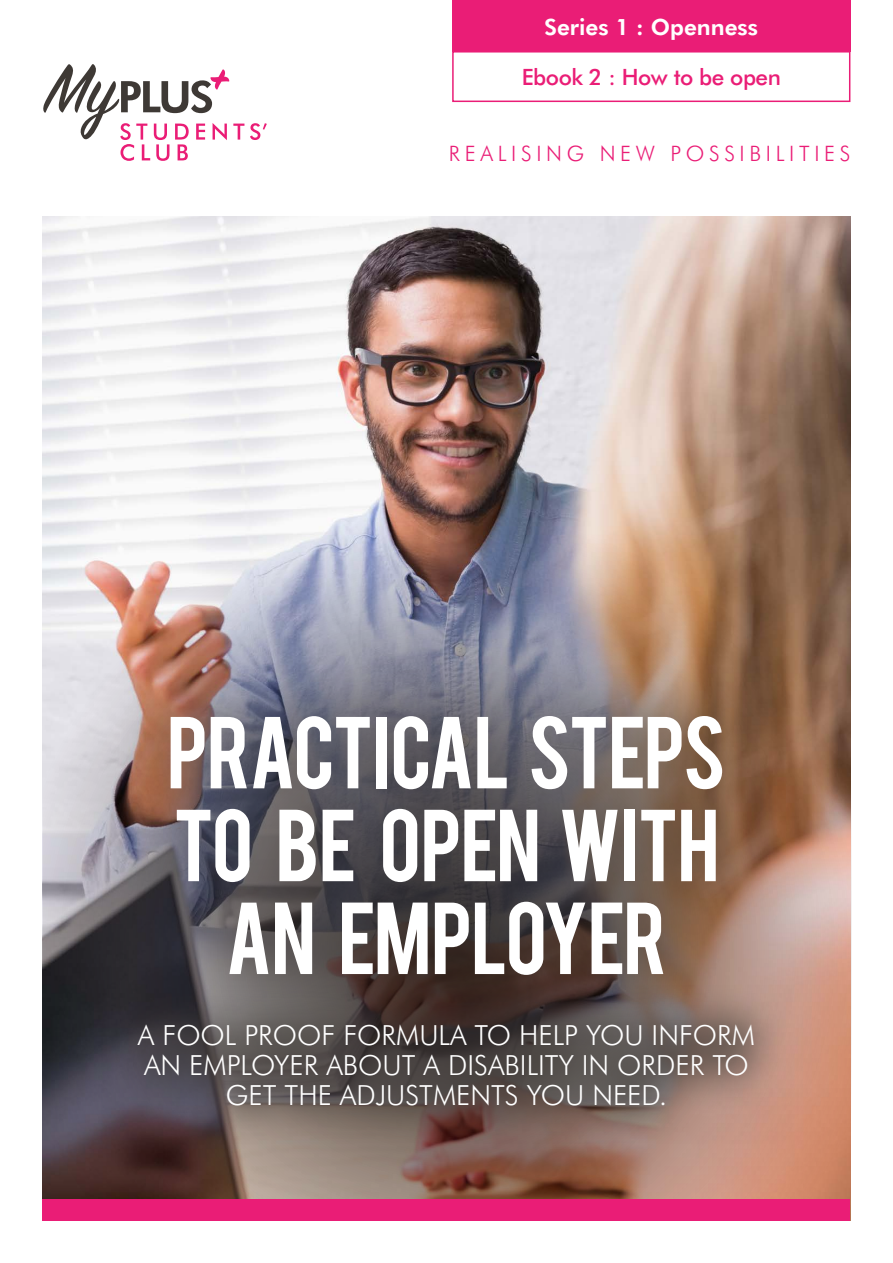
<style>
.page{position:relative;width:893px;height:1263px;background:#fff}
.page>*{position:absolute;margin:0;border:0;box-sizing:border-box;transform-origin:0 0}
.t1{font:80.25px/92.8px "Bebas";letter-spacing:-.015em;color:#fff;text-align:center}
.t2{font:300 27.75px/30px "Futura BT";color:#fff;text-align:center}
.t3{font:500 22.5px "Futura BT";letter-spacing:-.02em;color:#ea1d76}
.t4{font:800 22.5px "Futura BT";color:#fff}
.t5{font:300 21.3px "Futura BT";letter-spacing:.22em;color:#ea1d76}
</style>
<div class="page">
<img style="left:43px;top:217px;width:807px;height:151px">
<img style="left:43px;top:368px;width:808px;height:831px">
<svg style="left:250px;top:123px;width:17px;height:17px"></svg>
<svg style="left:43px;top:64px;width:201px;height:97px"></svg>
<svg style="left:101px;top:985px;width:690px;height:159px;background:#6a5a57"></svg>
<div style="left:43px;top:1199px;width:807px;height:21px;background:#ea1d76"></div>
<div style="left:452px;top:0;width:398px;height:51px;background:#ea1d76"></div>
<div style="left:452px;top:51px;width:398px;height:51px;border:2px solid #ea1d76"></div>
<div style="left:113px;top:660px;width:663px;height:370px;background:#3e3935;opacity:.9"></div>
<p class="t4" style="left:544px;top:13px;width:215px">Series 1 : Openness</p>
<p class="t3" style="left:522px;top:63px;width:261px">Ebook 2 : How to be open</p>
<p class="t5" style="left:449px;top:140px;width:403px">REALISING NEW POSSIBILITIES</p>
<h1 class="t1" style="left:167px;top:701px;width:560px">PRACTICAL STEPS<br>TO BE OPEN WITH<br>AN EMPLOYER</h1>
<p class="t2" style="left:138px;top:1019px;width:619px">A FOOL PROOF FORMULA TO HELP YOU INFORM<br>AN EMPLOYER ABOUT A DISABILITY IN ORDER TO<br>GET THE ADJUSTMENTS YOU NEED.</p>
</div>
